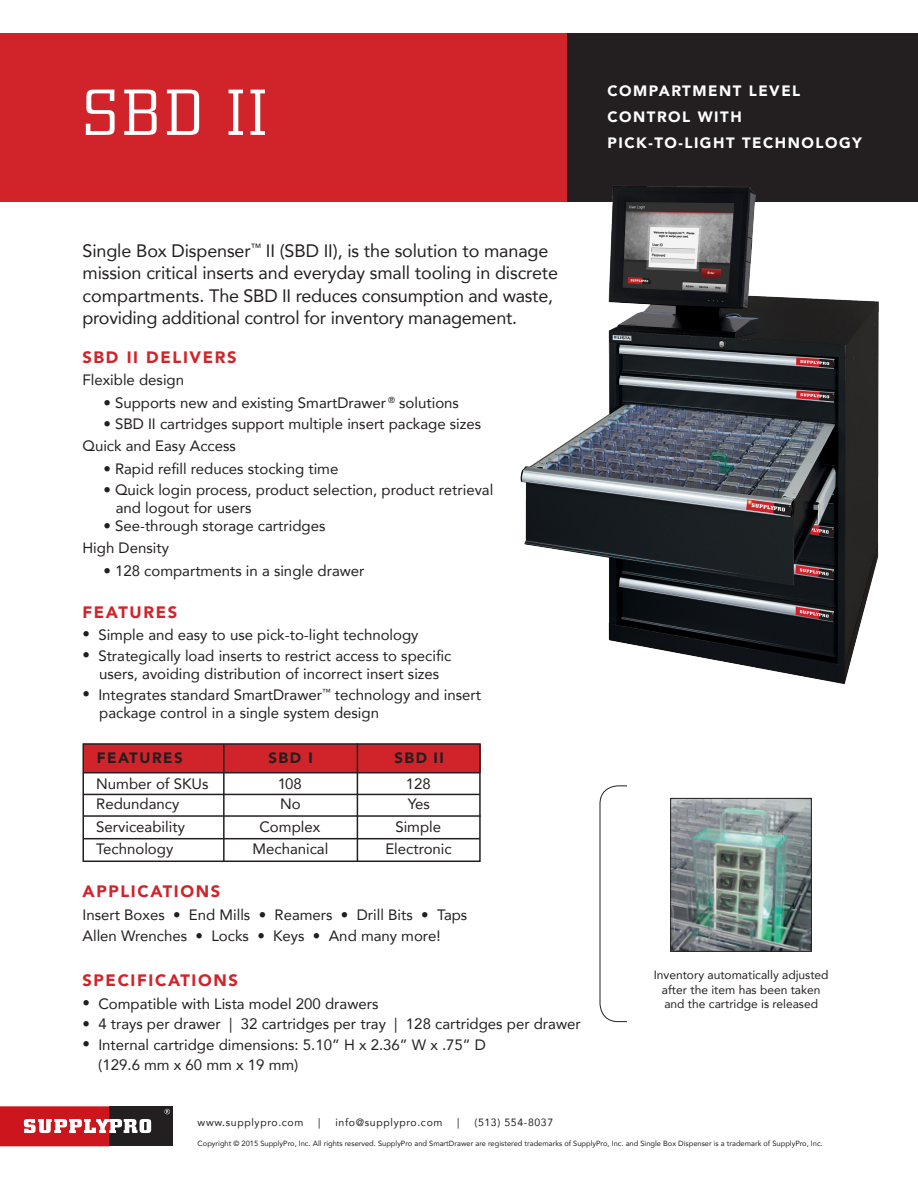
<style>
.page{position:relative;width:918px;height:1188px;background:#fff}
.page>*{position:absolute;margin:0;border:0;box-sizing:border-box;transform-origin:0 0}
.t1{font:300 64.2px "City";color:#fff;scale:1.1 1}
.t2{font:18px/22.5px "Avenir";letter-spacing:-.01em;color:#231f20}
.t3{font:900 16.5px "Avenir";letter-spacing:.1em;color:#d1232a}
.t4{font:15px/18px "Avenir";color:#231f20}
.t5{font:900 15px "Avenir";letter-spacing:.1em;color:#fff}
.t6{font:900 15px "Avenir";letter-spacing:.1em;color:#231f20}
.t7{font:12px/14.2px "Avenir";color:#231f20;text-align:center}
.t8{font:10.5px "Avenir";letter-spacing:.06em;color:#231f20}
.t9{font:7.5px "Avenir";color:#231f20}
</style>
<div class="page">
<div style="left:1px;top:34px;width:917px;height:168px;background:#231f20"></div>
<div style="left:0;top:34px;width:567px;height:168px;background:#d1232a"></div>
<div style="left:600px;top:785px;width:54px;height:237px;border:1px solid #231f20;border-radius:18px"></div>
<div style="left:627px;top:772px;width:54px;height:260px;background:#fff"></div>
<img style="left:672px;top:800px;width:138px;height:150px">
<div style="left:670px;top:798px;width:142px;height:154px;border:1px solid #231f20"></div>
<img style="left:520px;top:186px;width:359px;height:499px">
<div style="left:84px;top:745px;width:396px;height:28px;background:#d1232a"></div>
<hr style="left:83px;top:772px;width:397px;height:1px;background:#231f20">
<hr style="left:223px;top:744px;width:2px;height:117px;background:#231f20">
<hr style="left:357px;top:743px;width:1px;height:119px;background:#231f20">
<hr style="left:83px;top:794px;width:397px;height:1px;background:#231f20">
<hr style="left:84px;top:815px;width:397px;height:2px;background:#231f20">
<hr style="left:83px;top:838px;width:397px;height:1px;background:#231f20">
<div style="left:83px;top:743px;width:398px;height:119px;border:2px solid #231f20"></div>
<div style="left:109px;top:1106px;width:63px;height:40px;background:#231f20"></div>
<svg style="left:0;top:1106px;width:151px;height:40px"></svg>
<svg style="left:165px;top:1109px;width:5px;height:5px"></svg>
<p class="t1" style="left:82px;top:78px;width:168px">SBD II</p>
<p class="t5" style="left:607px;top:78px;width:194px">COMPARTMENT LEVEL</p>
<p class="t5" style="left:607px;top:104px;width:136px">CONTROL WITH</p>
<p class="t5" style="left:607px;top:130px;width:256px">PICK-TO-LIGHT TECHNOLOGY</p>
<p class="t2" style="left:82px;top:239px;width:477px">Single Box Dispenser<sup>™</sup> II (SBD II), is the solution to manage mission critical inserts and everyday small tooling in discrete compartments. The SBD II reduces consumption and waste, providing additional control for inventory management.</p>
<p class="t3" style="left:82px;top:343px;width:156px">SBD II DELIVERS</p>
<p class="t4" style="left:82px;top:370px;width:103px">Flexible design</p>
<p class="t4" style="left:103px;top:393px;width:357px">• Supports new and existing SmartDrawer <sup>®</sup> solutions</p>
<p class="t4" style="left:103px;top:414px;width:379px">• SBD II cartridges support multiple insert package sizes</p>
<p class="t4" style="left:82px;top:436px;width:155px">Quick and Easy Access</p>
<p class="t4" style="left:103px;top:459px;width:237px">• Rapid refill reduces stocking time</p>
<p class="t4" style="left:116px;top:480px;width:379px;text-indent:-13px">• Quick login process, product selection, product retrieval and logout for users</p>
<p class="t4" style="left:103px;top:516px;width:224px">• See-through storage cartridges</p>
<p class="t4" style="left:82px;top:538px;width:88px">High Density</p>
<p class="t4" style="left:103px;top:561px;width:263px">• 128 compartments in a single drawer</p>
<p class="t3" style="left:82px;top:598px;width:96px">FEATURES</p>
<p class="t4" style="left:82px;top:625px;width:337px">• Simple and easy to use pick-to-light technology</p>
<p class="t4" style="left:82px;top:646px;width:370px;text-align:center">• Strategically load inserts to restrict access to specific users, avoiding distribution of incorrect insert sizes</p>
<p class="t4" style="left:99px;top:685px;width:383px;text-indent:-17px">• Integrates standard SmartDrawer<sup>™</sup> technology and insert package control in a single system design</p>
<p class="t6" style="left:97px;top:745px;width:88px">FEATURES</p>
<p class="t6" style="left:268px;top:745px;width:46px">SBD I</p>
<p class="t6" style="left:394px;top:745px;width:51px">SBD II</p>
<p class="t4" style="left:96px;top:774px;width:114px">Number of SKUs</p>
<p class="t4" style="left:278px;top:774px;width:26px">108</p>
<p class="t4" style="left:406px;top:774px;width:27px">128</p>
<p class="t4" style="left:96px;top:794px;width:85px">Redundancy</p>
<p class="t4" style="left:280px;top:794px;width:22px">No</p>
<p class="t4" style="left:408px;top:794px;width:23px">Yes</p>
<p class="t4" style="left:96px;top:817px;width:90px">Serviceability</p>
<p class="t4" style="left:259px;top:817px;width:62px">Complex</p>
<p class="t4" style="left:395px;top:817px;width:47px">Simple</p>
<p class="t4" style="left:96px;top:839px;width:79px">Technology</p>
<p class="t4" style="left:253px;top:839px;width:77px">Mechanical</p>
<p class="t4" style="left:385px;top:839px;width:68px">Electronic</p>
<p class="t3" style="left:82px;top:877px;width:139px">APPLICATIONS</p>
<p class="t4" style="left:82px;top:903px;width:386px;line-height:21px">Insert Boxes • End Mills • Reamers • Drill Bits • Taps<br>Allen Wrenches • Locks • Keys • And many more!</p>
<p class="t3" style="left:82px;top:966px;width:157px">SPECIFICATIONS</p>
<p class="t4" style="left:82px;top:994px;width:297px">• Compatible with Lista model 200 drawers</p>
<p class="t4" style="left:82px;top:1015px;width:500px">• 4 trays per drawer | 32 cartridges per tray | 128 cartridges per drawer</p>
<p class="t4" style="left:98px;top:1035px;width:389px;line-height:19.5px;text-indent:-16px">• Internal cartridge dimensions: 5.10” H x 2.36” W x .75” D (129.6 mm x 60 mm x 19 mm)</p>
<p class="t7" style="left:654px;top:968px;width:176px">Inventory automatically adjusted after the item has been taken and the cartridge is released</p>
<p class="t8" style="left:198px;top:1114px;width:107px">www.supplypro.com</p>
<p class="t8" style="left:318px;top:1114px;width:4px">|</p>
<p class="t8" style="left:335px;top:1114px;width:109px">info@supplypro.com</p>
<p class="t8" style="left:457px;top:1114px;width:4px">|</p>
<p class="t8" style="left:474px;top:1114px;width:80px">(513) 554-8037</p>
<p class="t9" style="left:198px;top:1138px;width:627px">Copyright © 2015 SupplyPro, Inc. All rights reserved. SupplyPro and SmartDrawer are registered trademarks of SupplyPro, Inc. and Single Box Dispenser is a trademark of SupplyPro, Inc.</p>
</div>
